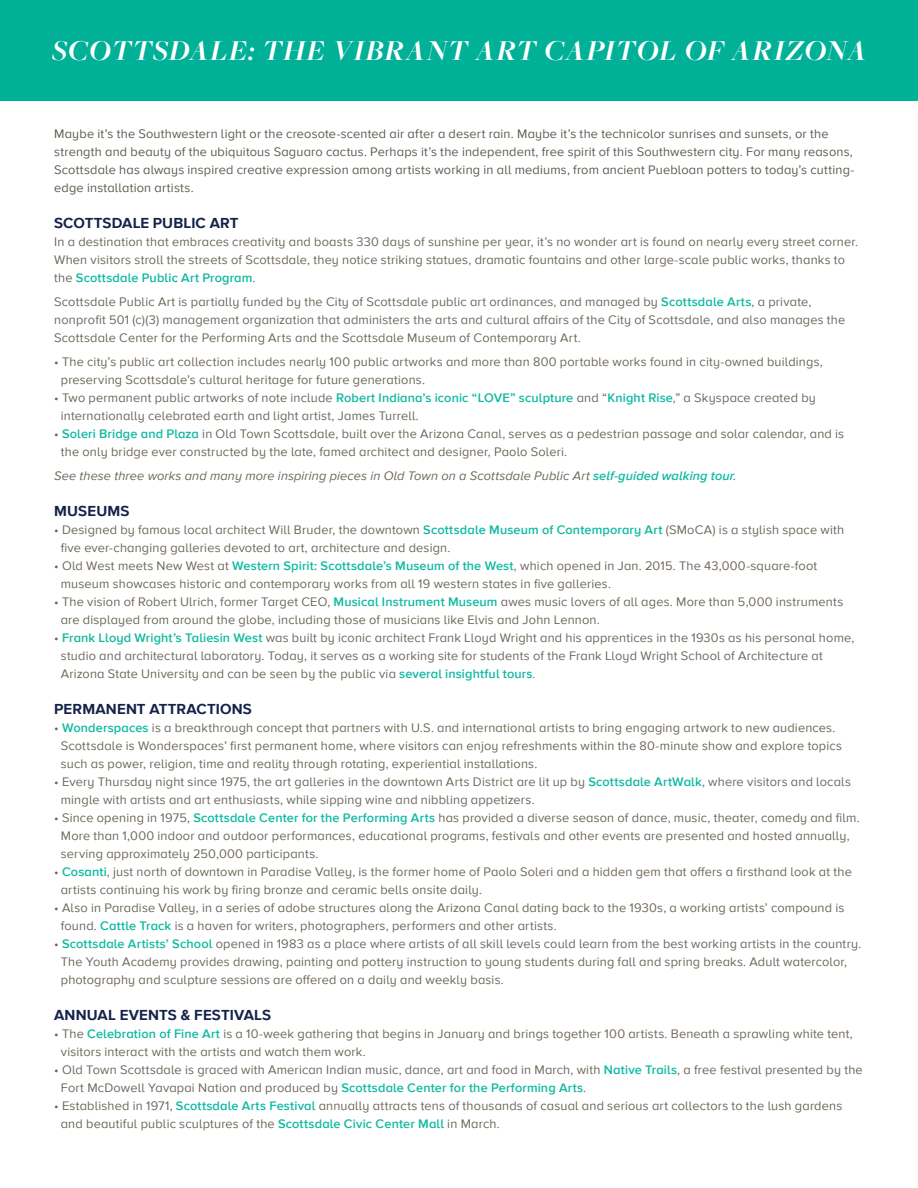
<style>
.page{position:relative;width:918px;height:1188px;background:#fff}
.page>*{position:absolute;margin:0;border:0;box-sizing:border-box;transform-origin:0 0}
.t1{font:italic 700 30px "Freight Big Pro";letter-spacing:.025em;color:#fff}
.t2{font:700 15px "Proxima Nova A";letter-spacing:.01em;color:#14234a}
.t3{font:12.75px/18px "Proxima Nova A";letter-spacing:.015em;color:#6d6559}
.t4{font:12.75px/18px "Proxima Nova A";letter-spacing:.015em;color:#5f584e}
.t5{font:italic 12.75px "Proxima Nova A";letter-spacing:.01em;color:#6d6559}
.s1{font-weight:600;color:#0eb9a1}
</style>
<div class="page">
<div style="left:0;top:0;width:918px;height:100px;background:#00b198"></div>
<h1 class="t1" style="left:52px;top:31px;width:816px">SCOTTSDALE: THE VIBRANT ART CAPITOL OF ARIZONA</h1>
<p class="t4" style="left:54px;top:124px;width:802px">Maybe it’s the Southwestern light or the creosote-scented air after a desert rain. Maybe it’s the technicolor sunrises and sunsets, or the strength and beauty of the ubiquitous Saguaro cactus. Perhaps it’s the independent, free spirit of this Southwestern city. For many reasons, Scottsdale has always inspired creative expression among artists working in all mediums, from ancient Puebloan potters to today’s cutting&shy;edge installation artists.</p>
<p class="t2" style="left:54px;top:211px;width:186px">SCOTTSDALE PUBLIC ART</p>
<p class="t3" style="left:54px;top:232px;width:805px">In a destination that embraces creativity and boasts 330 days of sunshine per year, it’s no wonder art is found on nearly every street corner.<br>When visitors stroll the streets of Scottsdale, they notice striking statues, dramatic fountains and other large-scale public works, thanks to the <span class="s1">Scottsdale Public Art Program</span>.</p>
<p class="t3" style="left:54px;top:292px;width:793px">Scottsdale Public Art is partially funded by the City of Scottsdale public art ordinances, and managed by <span class="s1">Scottsdale Arts</span>, a private, nonprofit 501 (c)(3) management organization that administers the arts and cultural affairs of the City of Scottsdale, and also manages the<br>Scottsdale Center for the Performing Arts and the Scottsdale Museum of Contemporary Art.</p>
<p class="t3" style="left:61px;top:352px;width:764px;text-indent:-7px">• The city’s public art collection includes nearly 100 public artworks and more than 800 portable works found in city-owned buildings, preserving Scottsdale’s cultural heritage for future generations.</p>
<p class="t3" style="left:61px;top:388px;width:757px;text-indent:-7px">• Two permanent public artworks of note include <span class="s1">Robert Indiana’s iconic “LOVE” sculpture</span> and “<span class="s1">Knight Rise</span>,” a Skyspace created by internationally celebrated earth and light artist, James Turrell.</p>
<p class="t3" style="left:61px;top:424px;width:785px;text-indent:-7px">• <span class="s1">Soleri Bridge and Plaza</span> in Old Town Scottsdale, built over the Arizona Canal, serves as a pedestrian passage and solar calendar, and is the only bridge ever constructed by the late, famed architect and designer, Paolo Soleri.</p>
<p class="t5" style="left:54px;top:466px;width:684px">See these three works and many more inspiring pieces in Old Town on a Scottsdale Public Art <span class="s1">self-guided walking tour</span>.</p>
<p class="t2" style="left:54px;top:499px;width:77px">MUSEUMS</p>
<p class="t3" style="left:61px;top:520px;width:785px;text-indent:-7px">• Designed by famous local architect Will Bruder, the downtown <span class="s1">Scottsdale Museum of Contemporary Art</span> (SMoCA) is a stylish space with five ever-changing galleries devoted to art, architecture and design.</p>
<p class="t3" style="left:61px;top:556px;width:758px;text-indent:-7px">• Old West meets New West at <span class="s1">Western Spirit: Scottsdale’s Museum of the West</span>, which opened in Jan. 2015. The 43,000-square-foot museum showcases historic and contemporary works from all 19 western states in five galleries.</p>
<p class="t3" style="left:61px;top:592px;width:784px;text-indent:-7px">• The vision of Robert Ulrich, former Target CEO, <span class="s1">Musical Instrument Museum</span> awes music lovers of all ages. More than 5,000 instruments are displayed from around the globe, including those of musicians like Elvis and John Lennon.</p>
<p class="t3" style="left:61px;top:628px;width:795px;text-indent:-7px">• <span class="s1">Frank Lloyd Wright’s Taliesin West</span> was built by iconic architect Frank Lloyd Wright and his apprentices in the 1930s as his personal home, studio and architectural laboratory. Today, it serves as a working site for students of the Frank Lloyd Wright School of Architecture at<br>Arizona State University and can be seen by the public via <span class="s1">several insightful tours</span>.</p>
<p class="t2" style="left:54px;top:697px;width:199px">PERMANENT ATTRACTIONS</p>
<p class="t3" style="left:61px;top:718px;width:783px;text-indent:-7px">• <span class="s1">Wonderspaces</span> is a breakthrough concept that partners with U.S. and international artists to bring engaging artwork to new audiences.<br>Scottsdale is Wonderspaces’ first permanent home, where visitors can enjoy refreshments within the 80-minute show and explore topics such as power, religion, time and reality through rotating, experiential installations.</p>
<p class="t3" style="left:61px;top:772px;width:792px;text-indent:-7px">• Every Thursday night since 1975, the art galleries in the downtown Arts District are lit up by <span class="s1">Scottsdale ArtWalk</span>, where visitors and locals mingle with artists and art enthusiasts, while sipping wine and nibbling appetizers.</p>
<p class="t3" style="left:61px;top:808px;width:800px;text-indent:-7px">• Since opening in 1975, <span class="s1">Scottsdale Center for the Performing Arts</span> has provided a diverse season of dance, music, theater, comedy and film.<br>More than 1,000 indoor and outdoor performances, educational programs, festivals and other events are presented and hosted annually, serving approximately 250,000 participants.</p>
<p class="t3" style="left:61px;top:862px;width:793px;text-indent:-7px">• <span class="s1">Cosanti</span>, just north of downtown in Paradise Valley, is the former home of Paolo Soleri and a hidden gem that offers a firsthand look at the artists continuing his work by firing bronze and ceramic bells onsite daily.</p>
<p class="t3" style="left:61px;top:898px;width:785px;text-indent:-7px">• Also in Paradise Valley, in a series of adobe structures along the Arizona Canal dating back to the 1930s, a working artists’ compound is found. <span class="s1">Cattle Track</span> is a haven for writers, photographers, performers and other artists.</p>
<p class="t3" style="left:61px;top:934px;width:802px;text-indent:-7px">• <span class="s1">Scottsdale Artists’ School</span> opened in 1983 as a place where artists of all skill levels could learn from the best working artists in the country.<br>The Youth Academy provides drawing, painting and pottery instruction to young students during fall and spring breaks. Adult watercolor, photography and sculpture sessions are offered on a daily and weekly basis.</p>
<p class="t2" style="left:54px;top:1003px;width:219px">ANNUAL EVENTS &amp; FESTIVALS</p>
<p class="t3" style="left:61px;top:1024px;width:793px;text-indent:-7px">• The <span class="s1">Celebration of Fine Art</span> is a 10-week gathering that begins in January and brings together 100 artists. Beneath a sprawling white tent, visitors interact with the artists and watch them work.</p>
<p class="t3" style="left:61px;top:1060px;width:804px;text-indent:-7px">• Old Town Scottsdale is graced with American Indian music, dance, art and food in March, with <span class="s1">Native Trails</span>, a free festival presented by the<br>Fort McDowell Yavapai Nation and produced by <span class="s1">Scottsdale Center for the Performing Arts</span>.</p>
<p class="t3" style="left:61px;top:1096px;width:783px;text-indent:-7px">• Established in 1971, <span class="s1">Scottsdale Arts Festival</span> annually attracts tens of thousands of casual and serious art collectors to the lush gardens and beautiful public sculptures of the <span class="s1">Scottsdale Civic Center Mall</span> in March.</p>
</div>
